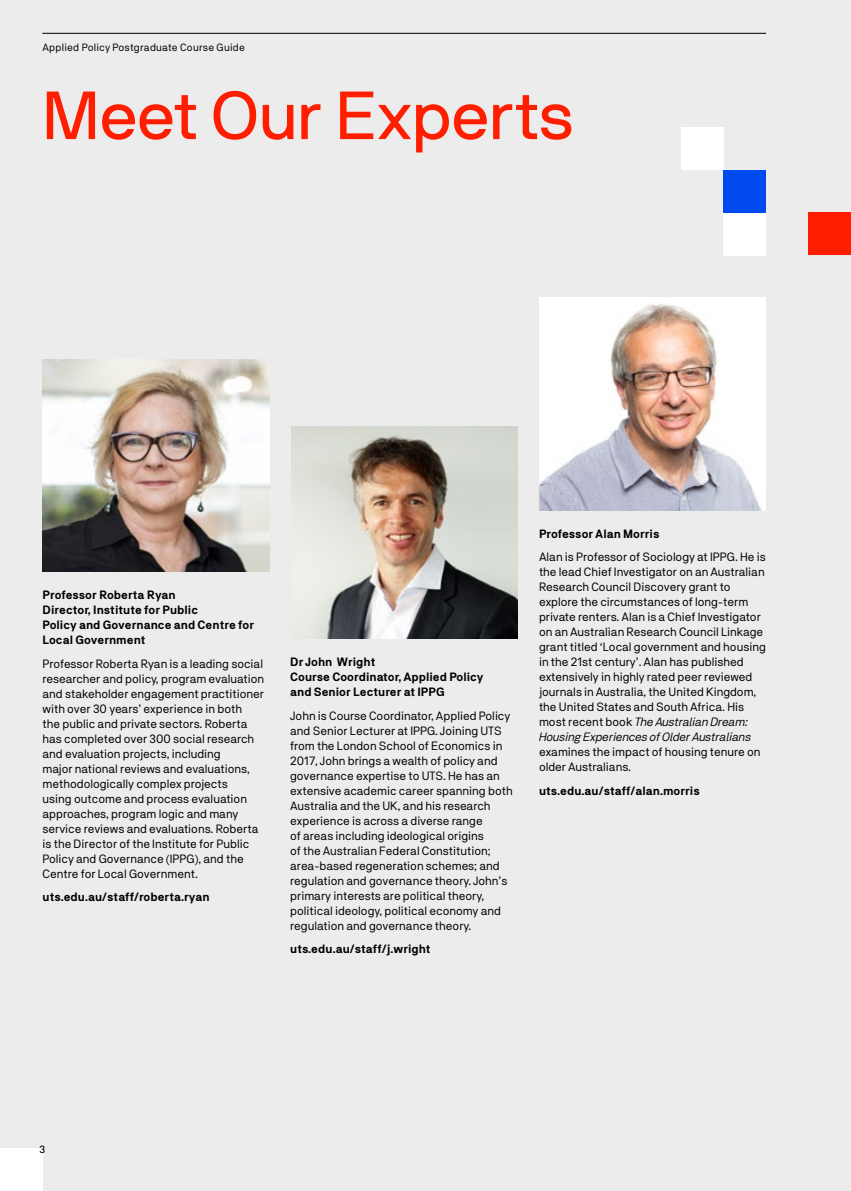
<style>
.page{position:relative;width:851px;height:1191px;background:#fff}
.page>*{position:absolute;margin:0;border:0;box-sizing:border-box;transform-origin:0 0}
.t1{font:67.5px "NB International Pro";letter-spacing:-.005em;color:#ff1e00}
.t2{font:12px/15px "NB Akademie Std";color:#000}
.t3{font:700 12px/15px "NB Akademie Std";color:#000}
.t4{font:10.5px "NB Akademie Std";letter-spacing:.02em;color:#000}
.t5{font:10.5px "NB International Pro";color:#000}
.s1{font-style:italic}
</style>
<div class="page">
<div style="left:0;top:0;width:850px;height:1191px;background:#ececec"></div>
<hr style="left:42px;top:33px;width:723px;height:1px;background:#000">
<img style="left:291px;top:426px;width:226px;height:213px">
<img style="left:43px;top:359px;width:226px;height:213px">
<div style="left:723px;top:170px;width:42px;height:43px;background:#004af0"></div>
<div style="left:723px;top:213px;width:42px;height:42px;background:#fff"></div>
<div style="left:808px;top:213px;width:42px;height:42px;background:#ff1e00"></div>
<div style="left:680px;top:128px;width:43px;height:42px;background:#fff"></div>
<div style="left:0;top:1148px;width:43px;height:42px;background:#fff"></div>
<img style="left:539px;top:298px;width:226px;height:212px">
<p class="t4" style="left:42px;top:41px;width:204px">Applied Policy Postgraduate Course Guide</p>
<h1 class="t1" style="left:43px;top:77px;width:533px">Meet Our Experts</h1>
<p class="t3" style="left:43px;top:587px;width:213px">Professor Roberta Ryan<br>Director, Institute for Public<br>Policy and Governance and Centre for<br>Local Government</p>
<p class="t2" style="left:43px;top:656px;width:223px">Professor Roberta Ryan is a leading social researcher and policy, program evaluation and stakeholder engagement practitioner with over 30 years’ experience in both<br>the public and private sectors. Roberta has completed over 300 social research and evaluation projects, including<br>major national reviews and evaluations, methodologically complex projects<br>using outcome and process evaluation approaches, program logic and many service reviews and evaluations. Roberta is the Director of the Institute for Public Policy and Governance (IPPG), and the Centre for Local Government.</p>
<p class="t3" style="left:43px;top:889px;width:168px">uts.edu.au/staff/roberta.ryan</p>
<p class="t3" style="left:290px;top:654px;width:195px">Dr John Wright<br>Course Coordinator, Applied Policy and Senior Lecturer at IPPG</p>
<p class="t2" style="left:290px;top:708px;width:224px">John is Course Coordinator, Applied Policy and Senior Lecturer at IPPG. Joining UTS from the London School of Economics in 2017, John brings a wealth of policy and governance expertise to UTS. He has an extensive academic career spanning both Australia and the UK, and his research experience is across a diverse range<br>of areas including ideological origins<br>of the Australian Federal Constitution; area-based regeneration schemes; and regulation and governance theory. John’s primary interests are political theory, political ideology, political economy and regulation and governance theory.</p>
<p class="t3" style="left:290px;top:941px;width:142px">uts.edu.au/staff/j.wright</p>
<p class="t3" style="left:539px;top:526px;width:122px">Professor Alan Morris</p>
<p class="t2" style="left:539px;top:549px;width:228px">Alan is Professor of Sociology at IPPG. He is the lead Chief Investigator on an Australian Research Council Discovery grant to explore the circumstances of long-term private renters. Alan is a Chief Investigator on an Australian Research Council Linkage grant titled ‘Local government and housing in the 21st century’. Alan has published extensively in highly rated peer reviewed journals in Australia, the United Kingdom, the United States and South Africa. His most recent book <span class="s1">The Australian Dream:<br>Housing Experiences of Older Australians</span></p>
<p class="t2" style="left:539px;top:744px;width:223px">examines the impact of housing tenure on older Australians.</p>
<p class="t3" style="left:539px;top:783px;width:162px">uts.edu.au/staff/alan.morris</p>
<p class="t5" style="left:40px;top:1143px;width:7px">3</p>
</div>
